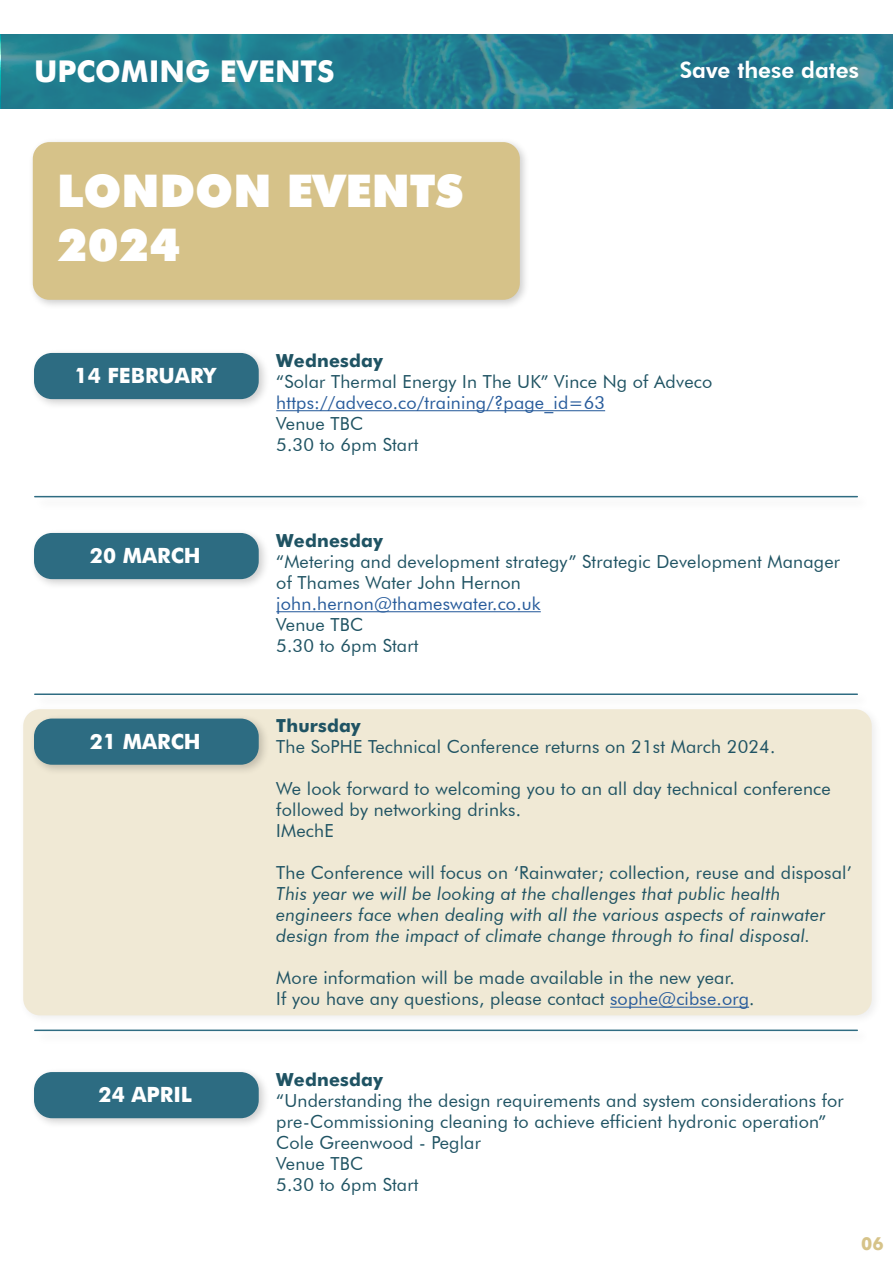
<style>
.page{position:relative;width:893px;height:1263px;background:#fff}
.page>*{position:absolute;margin:0;border:0;box-sizing:border-box;transform-origin:0 0}
.t1{font:900 45px/54px "Futura";color:#fff}
.t2{font:700 30px "Futura";color:#fff}
.t3{font:800 22.5px "Futura BT";color:#fff}
.t4{font:700 21px "Futura";color:#fff}
.t5{font:18px/21px "Futura BT";letter-spacing:.01em;color:#1f5363}
.t6{font:italic 18px/21px "Futura BT";letter-spacing:.01em;color:#1f5363}
.t7{font:18px "Futura BT";letter-spacing:.01em;color:#275b9b}
.t8{font:700 18px "Futura";letter-spacing:.01em;color:#1f5363}
.t9{font:700 18px "Futura";color:#d6c389}
.s1{color:#275b9b}
</style>
<div class="page">
<svg style="left:1px;top:34px;width:891px;height:74px;background:#257e91"></svg>
<div style="left:28px;top:137px;width:502px;height:173px;background:#000;opacity:.2"></div>
<div style="left:33px;top:142px;width:487px;height:158px;background:#d6c289;border-radius:17px"></div>
<div style="left:18px;top:704px;width:864px;height:322px;background:#000;opacity:.2"></div>
<div style="left:23px;top:709px;width:849px;height:306px;background:#f0e9d5;border-radius:17px"></div>
<div style="left:29px;top:348px;width:241px;height:62px;background:#000;opacity:.2"></div>
<div style="left:34px;top:353px;width:225px;height:46px;background:#2d6c82;border-radius:18px"></div>
<div style="left:29px;top:528px;width:241px;height:62px;background:#000;opacity:.2"></div>
<div style="left:34px;top:533px;width:225px;height:46px;background:#2d6c82;border-radius:18px"></div>
<div style="left:29px;top:713px;width:241px;height:63px;background:#000;opacity:.2"></div>
<div style="left:34px;top:718px;width:225px;height:47px;background:#2d6c82;border-radius:18px"></div>
<div style="left:29px;top:1067px;width:241px;height:63px;background:#000;opacity:.2"></div>
<div style="left:34px;top:1072px;width:225px;height:46px;background:#2d6c82;border-radius:18px"></div>
<hr style="left:276px;top:410px;width:329px;height:1px;background:#275b9b">
<hr style="left:276px;top:611px;width:265px;height:1px;background:#275b9b">
<hr style="left:610px;top:1007px;width:139px;height:1px;background:#275b9b">
<div style="left:33px;top:494px;width:838px;height:18px;background:#000;opacity:.15"></div>
<hr style="left:35px;top:496px;width:822px;height:1px;background:#2f6c82">
<div style="left:33px;top:691px;width:838px;height:18px;background:#fcfcfc"></div>
<hr style="left:35px;top:693px;width:822px;height:2px;background:#2f6c82">
<div style="left:33px;top:1027px;width:838px;height:18px;background:#000;opacity:.15"></div>
<hr style="left:35px;top:1029px;width:822px;height:2px;background:#2f6c82">
<h2 class="t2" style="left:34px;top:50px;width:302px">UPCOMING EVENTS</h2>
<p class="t3" style="left:680px;top:56px;width:181px">Save these dates</p>
<h1 class="t1" style="left:57px;top:161px;width:408px">LONDON EVENTS<br>2024</h1>
<p class="t4" style="left:75px;top:360px;width:143px">14 FEBRUARY</p>
<p class="t4" style="left:90px;top:540px;width:112px">20 MARCH</p>
<p class="t4" style="left:90px;top:726px;width:112px">21 MARCH</p>
<p class="t4" style="left:99px;top:1079px;width:95px">24 APRIL</p>
<p class="t8" style="left:276px;top:347px;width:108px">Wednesday</p>
<p class="t5" style="left:276px;top:371px;width:437px">“Solar Thermal Energy In The UK” Vince Ng of Adveco</p>
<p class="t7" style="left:276px;top:391px;width:330px">https://adveco.co/training/?page_id=63</p>
<p class="t5" style="left:276px;top:413px;width:144px">Venue TBC<br>5.30 to 6pm Start</p>
<p class="t8" style="left:276px;top:527px;width:108px">Wednesday</p>
<p class="t5" style="left:276px;top:551px;width:565px">“Metering and development strategy” Strategic Development Manager of Thames Water John Hernon</p>
<p class="t7" style="left:276px;top:592px;width:266px">john.hernon@thameswater.co.uk</p>
<p class="t5" style="left:276px;top:614px;width:144px">Venue TBC<br>5.30 to 6pm Start</p>
<p class="t8" style="left:276px;top:713px;width:86px">Thursday</p>
<p class="t5" style="left:276px;top:736px;width:501px">The SoPHE Technical Conference returns on 21st March 2024.</p>
<p class="t5" style="left:276px;top:778px;width:556px">We look forward to welcoming you to an all day technical conference followed by networking drinks.<br>IMechE</p>
<p class="t5" style="left:276px;top:862px;width:577px">The Conference will focus on ‘Rainwater; collection, reuse and disposal’</p>
<p class="t6" style="left:276px;top:883px;width:551px">This year we will be looking at the challenges that public health engineers face when dealing with all the various aspects of rainwater design from the impact of climate change through to final disposal.</p>
<p class="t5" style="left:276px;top:967px;width:480px">More information will be made available in the new year.<br>If you have any questions, please contact <span class="s1">sophe@cibse.org</span>.</p>
<p class="t8" style="left:276px;top:1066px;width:108px">Wednesday</p>
<p class="t5" style="left:276px;top:1090px;width:569px">“Understanding the design requirements and system considerations for pre-Commissioning cleaning to achieve efficient hydronic operation” Cole Greenwood - Peglar<br>Venue TBC<br>5.30 to 6pm Start</p>
<p class="t9" style="left:861px;top:1230px;width:24px">06</p>
</div>
